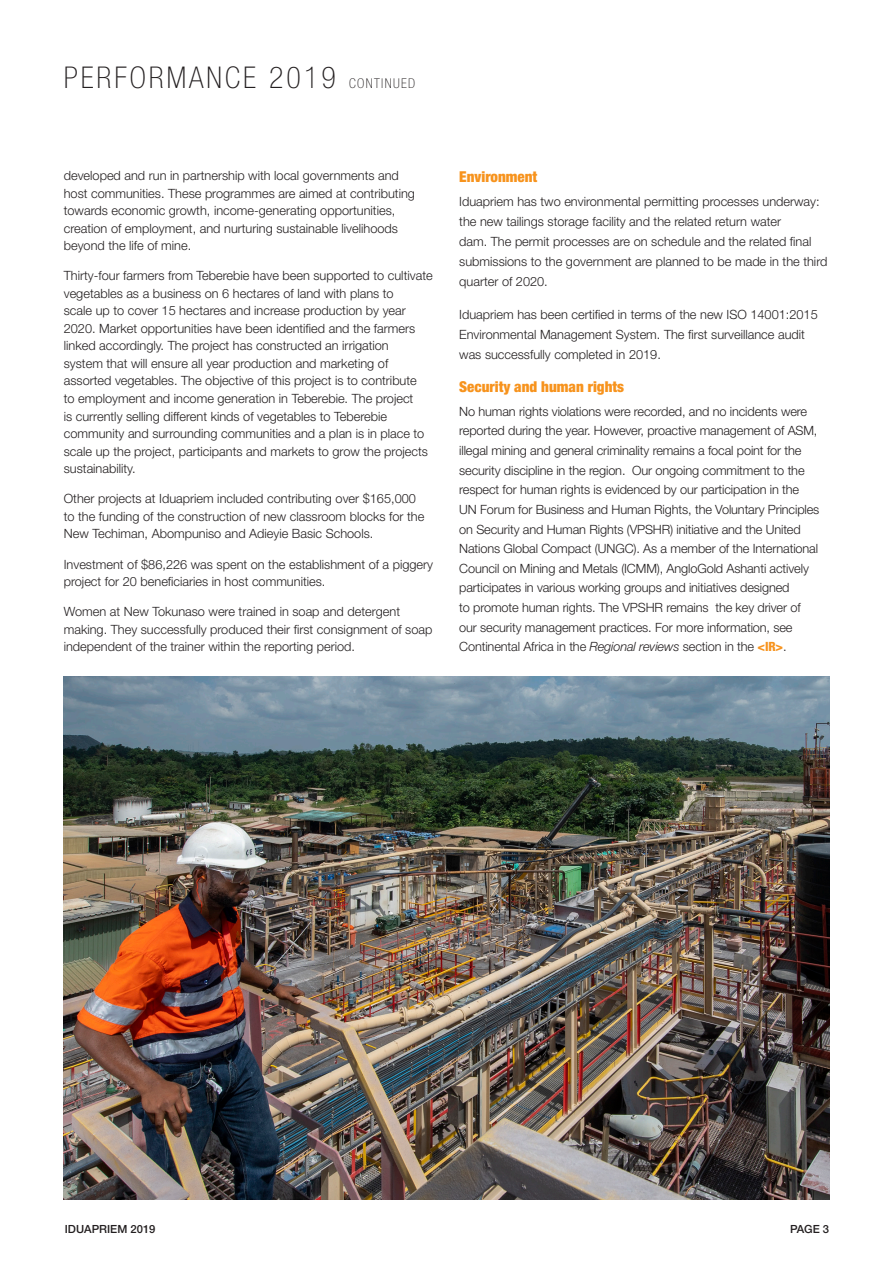
<style>
.page{position:relative;width:893px;height:1263px;background:#fff}
.page>*{position:absolute;margin:0;border:0;box-sizing:border-box;transform-origin:0 0}
._2020_TOP_PAGE_LV1{font:100 condensed 30px "Helvetica Neue";letter-spacing:.1em;color:#231f20}
._2020_Heading_LV2{font:900 condensed 15px "Helvetica Neue";color:#f7931d}
._2020_TOP_PAGE_LV1-2{font:100 condensed 13.5px "Helvetica Neue";letter-spacing:.1em;color:#231f20}
._2020_Body_copy{font:300 12.75px/17.5px "Helvetica Neue";color:#231f20}
.t1{font:500 11.25px "Helvetica Neue";color:#231f20}
.s1{font-style:italic}
.s2{font-weight:800;font-stretch:condensed;color:#f7931d}
</style>
<div class="page">
<img style="left:64px;top:676px;width:765px;height:523px">
<p class="_2020_TOP_PAGE_LV1" style="left:64px;top:61px;width:274px">PERFORMANCE 2019</p>
<p class="_2020_TOP_PAGE_LV1-2" style="left:349px;top:76px;width:68px">CONTINUED</p>
<p class="_2020_Body_copy" style="left:64px;top:167px;width:353px">developed and run in partnership with local governments and host communities. These programmes are aimed at contributing towards economic growth, income-generating opportunities, creation of employment, and nurturing sustainable livelihoods beyond the life of mine.</p>
<p class="_2020_Body_copy" style="left:64px;top:267px;width:370px">Thirty-four farmers from Teberebie have been supported to cultivate vegetables as a business on 6 hectares of land with plans to<br>scale up to cover 15 hectares and increase production by year 2020. Market opportunities have been identified and the farmers linked accordingly. The project has constructed an irrigation<br>system that will ensure all year production and marketing of assorted vegetables. The objective of this project is to contribute<br>to employment and income generation in Teberebie. The project<br>is currently selling different kinds of vegetables to Teberebie community and surrounding communities and a plan is in place to scale up the project, participants and markets to grow the projects sustainability.</p>
<p class="_2020_Body_copy" style="left:64px;top:490px;width:362px">Other projects at Iduapriem included contributing over $165,000 to the funding of the construction of new classroom blocks for the<br>New Techiman, Abompuniso and Adieyie Basic Schools.</p>
<p class="_2020_Body_copy" style="left:64px;top:555px;width:371px">Investment of $86,226 was spent on the establishment of a piggery project for 20 beneficiaries in host communities.</p>
<p class="_2020_Body_copy" style="left:64px;top:603px;width:370px">Women at New Tokunaso were trained in soap and detergent making. They successfully produced their first consignment of soap independent of the trainer within the reporting period.</p>
<p class="_2020_Heading_LV2" style="left:459px;top:168px;width:80px">Environment</p>
<p class="_2020_Body_copy" style="left:459px;top:192px;width:370px;line-height:20px">Iduapriem has two environmental permitting processes underway: the new tailings storage facility and the related return water<br>dam. The permit processes are on schedule and the related final submissions to the government are planned to be made in the third quarter of 2020.</p>
<p class="_2020_Body_copy" style="left:459px;top:304px;width:360px;line-height:20px">Iduapriem has been certified in terms of the new ISO 14001:2015<br>Environmental Management System. The first surveillance audit was successfully completed in 2019.</p>
<p class="_2020_Heading_LV2" style="left:459px;top:377px;width:166px">Security and human rights</p>
<p class="_2020_Body_copy" style="left:459px;top:401px;width:362px;line-height:19.6px">No human rights violations were recorded, and no incidents were reported during the year. However, proactive management of ASM, illegal mining and general criminality remains a focal point for the security discipline in the region. Our ongoing commitment to the respect for human rights is evidenced by our participation in the UN Forum for Business and Human Rights, the Voluntary Principles on Security and Human Rights (VPSHR) initiative and the United Nations Global Compact (UNGC). As a member of the International Council on Mining and Metals (ICMM), AngloGold Ashanti actively participates in various working groups and initiatives designed<br>to promote human rights. The VPSHR remains the key driver of our security management practices. For more information, see Continental Africa in the <span class="s1">Regional reviews</span> section in the <span class="s2">&lt;IR&gt;</span>.</p>
<p class="t1" style="left:65px;top:1223px;width:92px">IDUAPRIEM 2019</p>
<p class="t1" style="left:790px;top:1223px;width:41px">PAGE 3</p>
</div>
